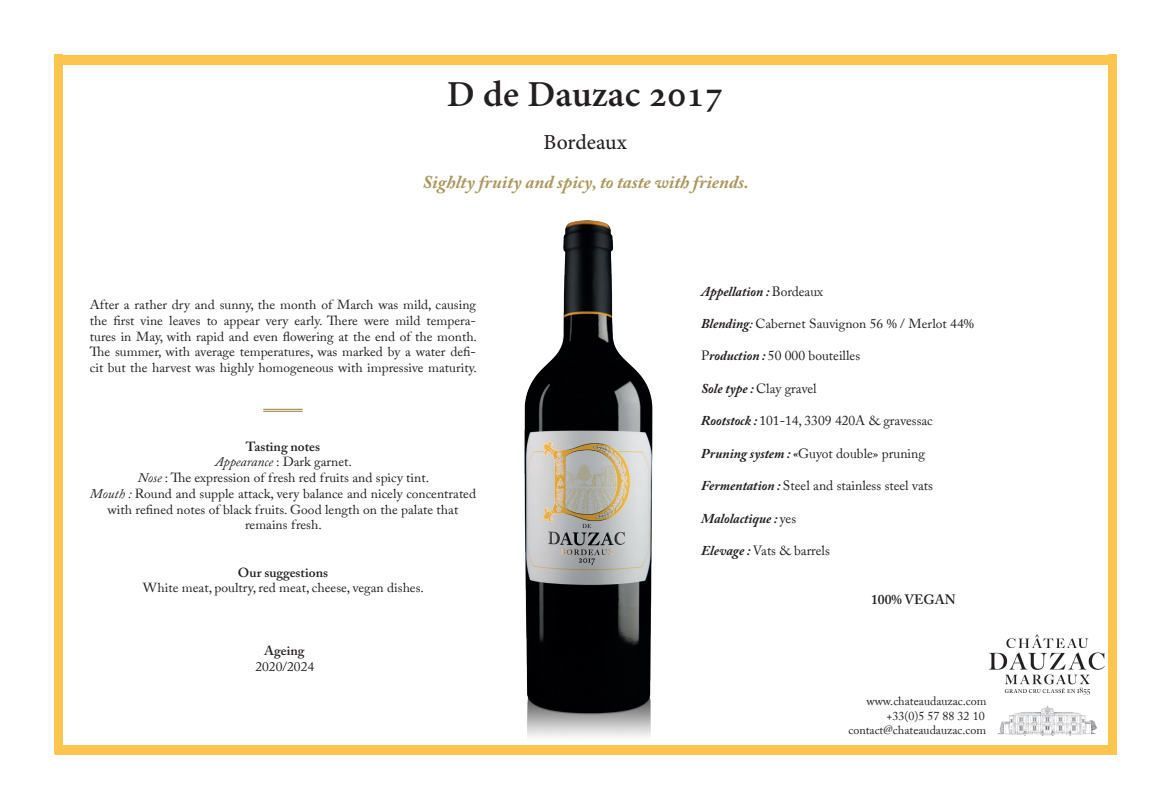
<style>
.page{position:relative;width:1171px;height:809px;background:#fff}
.page>*{position:absolute;margin:0;border:0;box-sizing:border-box;transform-origin:0 0}
.t1{font:700 36px "Adobe Hebrew";color:#231f20}
.t2{font:21px "Adobe Hebrew";color:#231f20}
.t3{font:italic 700 18px "Adobe Caslon Pro";color:#aa975d}
.t4{font:13.5px "Adobe Caslon Pro";color:#231f20}
.t5{font:italic 700 13.5px "Adobe Caslon Pro";color:#231f20}
.t6{font:600 13.5px "Adobe Caslon Pro";color:#231f20}
.t7{font:13.05px/15.8px "Adobe Caslon Pro";color:#231f20;text-align:justify}
.t8{font:600 13.05px "Adobe Caslon Pro";color:#231f20}
.t9{font:12px/14.4px "Adobe Caslon Pro";color:#231f20;text-align:right}
.s1{font-weight:600}
.s2{font-style:italic}
.s3{font-weight:400;font-style:normal}
.s4{font-weight:700;font-style:italic;font-size:13.5px}
.s5{font-weight:600;font-style:italic}
.s6{font-weight:700;font-style:italic}
</style>
<div class="page">
<img style="left:988px;top:634px;width:117px;height:101px">
<div style="left:55px;top:55px;width:1060px;height:9px;background:#fec54e"></div>
<div style="left:55px;top:744px;width:1060px;height:10px;background:#fec54e"></div>
<div style="left:55px;top:55px;width:8px;height:698px;background:#fec54e"></div>
<div style="left:1107px;top:55px;width:8px;height:698px;background:#fec54e"></div>
<hr style="left:263px;top:408px;width:39px;height:2px;background:#aa975d">
<hr style="left:263px;top:411px;width:39px;height:1px;background:#aa975d">
<img style="left:481px;top:220px;width:208px;height:525px">
<h1 class="t1" style="left:446px;top:72px;width:278px">D de Dauzac 2017</h1>
<h2 class="t2" style="left:543px;top:130px;width:85px">Bordeaux</h2>
<h3 class="t3" style="left:422px;top:171px;width:328px">Sighlty fruity and spicy, to taste with friends.</h3>
<p class="t7" style="left:90px;top:296px;width:388px">After a rather dry and sunny, the month of March was mild, causing the first vine leaves to appear very early. There were mild tempera&shy;tures in May, with rapid and even flowering at the end of the month.<br>The summer, with average temperatures, was marked by a water defi&shy;cit but the harvest was highly homogeneous with impressive maturity.</p>
<p class="t7" style="left:90px;top:438px;width:387px;text-align:center"><span class="s1">Tasting notes<br></span><span class="s2">Appearance</span> : Dark garnet.<br><span class="s2">Nose</span> : The expression of fresh red fruits and spicy tint.<br><span class="s2">Mouth :</span> Round and supple attack, very balance and nicely concentrated with refined notes of black fruits. Good length on the palate that remains fresh.</p>
<p class="t8" style="left:238px;top:564px;width:92px">Our suggestions</p>
<p class="t7" style="left:143px;top:579px;width:282px">White meat, poultry, red meat, cheese, vegan dishes.</p>
<p class="t8" style="left:264px;top:642px;width:42px">Ageing</p>
<p class="t7" style="left:255px;top:658px;width:60px">2020/2024</p>
<p class="t5" style="left:701px;top:283px;width:123px">Appellation : <span class="s3">Bordeaux</span></p>
<p class="t7" style="left:701px;top:315px;width:274px"><span class="s4">Blending</span><span class="s5">:</span> Cabernet Sauvignon 56 % / Merlot 44%</p>
<p class="t4" style="left:701px;top:347px;width:160px">P<span class="s6">roduction :</span> 50 000 bouteilles</p>
<p class="t4" style="left:701px;top:380px;width:117px"><span class="s6">Sole type :</span> Clay gravel</p>
<p class="t4" style="left:701px;top:412px;width:233px"><span class="s6">Rootstock :</span> 101-14, 3309 420A &amp; gravessac</p>
<p class="t4" style="left:701px;top:445px;width:225px"><span class="s6">Pruning system : «</span>Guyot double» pruning</p>
<p class="t4" style="left:701px;top:477px;width:233px"><span class="s6">Fermentation :</span> Steel and stainless steel vats</p>
<p class="t5" style="left:701px;top:509px;width:96px">Malolactique : <span class="s3">yes</span></p>
<p class="t4" style="left:701px;top:542px;width:130px"><span class="s6">Elevage :</span> Vats &amp; barrels</p>
<p class="t6" style="left:870px;top:590px;width:86px">100% VEGAN</p>
<p class="t9" style="left:848px;top:693px;width:139px">www.chateaudauzac.com +33(0)5 57 88 32 10 contact@chateaudauzac.com</p>
</div>
